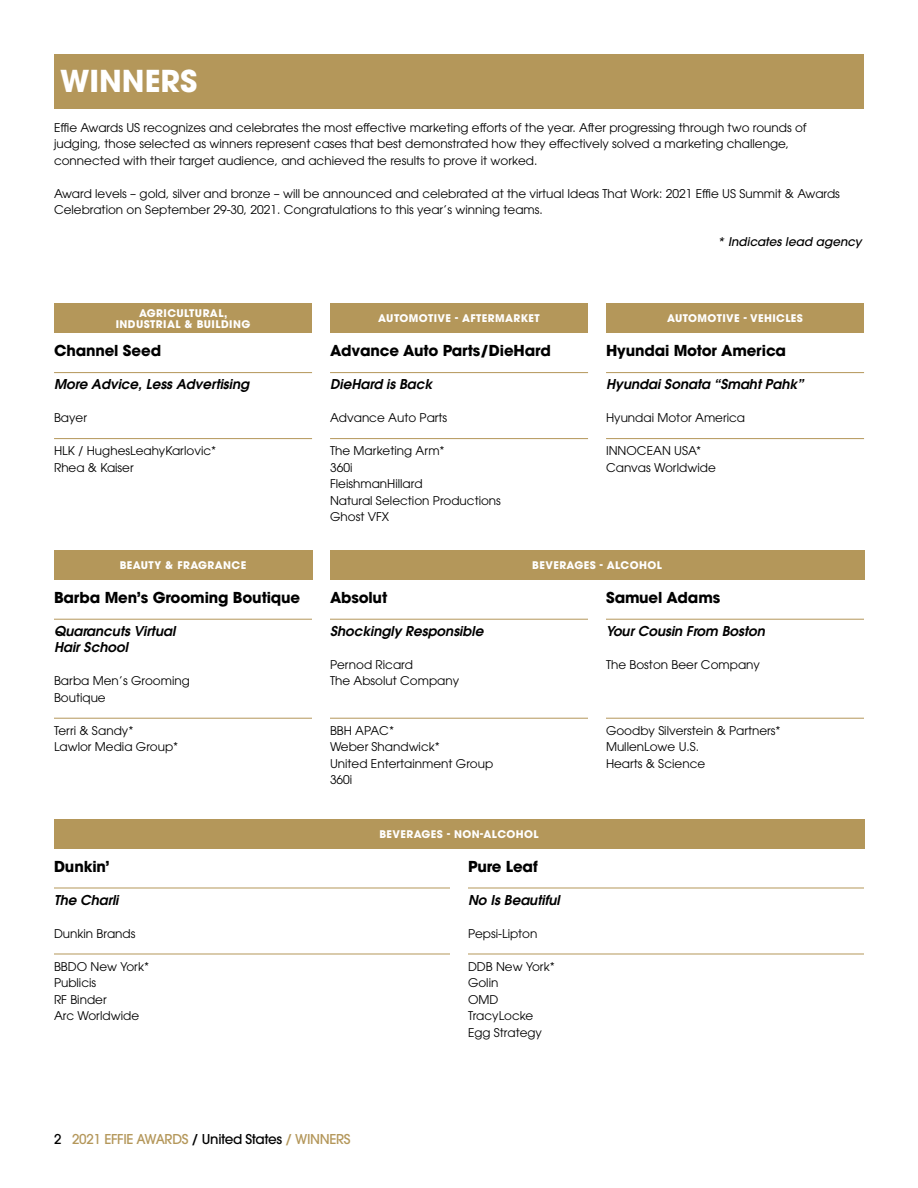
<style>
.page{position:relative;width:918px;height:1188px;background:#fff}
.page>*{position:absolute;margin:0;border:0;box-sizing:border-box;transform-origin:0 0}
.t1{font:700 30px "ITC Avant Garde Std";color:#fff}
.t2{font:700 15px "ITC Avant Garde Std";letter-spacing:-.01em;color:#000}
.t3{font:italic 600 13.5px/16.5px "ITC Avant Garde Std";color:#000}
.t4{font:500 13.5px "ITC Avant Garde Std";letter-spacing:-.025em;color:#b4975a}
.t5{font:12px/16.5px "ITC Avant Garde Std";color:#000}
.t6{font:italic 500 12px "ITC Avant Garde Std";color:#000}
.t7{font:700 10.5px/10.5px "ITC Avant Garde Std";letter-spacing:.04em;color:#fff;text-align:center}
.s1{color:#000}
</style>
<div class="page">
<div style="left:54px;top:303px;width:258px;height:30px;background:#b4975a"></div>
<hr style="left:54px;top:372px;width:258px;height:1px;background:#b4975a">
<hr style="left:54px;top:438px;width:258px;height:1px;background:#b4975a">
<hr style="left:330px;top:372px;width:258px;height:1px;background:#b4975a">
<hr style="left:330px;top:438px;width:258px;height:1px;background:#b4975a">
<hr style="left:606px;top:372px;width:258px;height:1px;background:#b4975a">
<hr style="left:606px;top:438px;width:258px;height:1px;background:#b4975a">
<div style="left:330px;top:303px;width:258px;height:30px;background:#b4975a"></div>
<div style="left:54px;top:54px;width:810px;height:54px;background:#b4975a"></div>
<hr style="left:54px;top:619px;width:258px;height:1px;background:#b4975a">
<hr style="left:54px;top:718px;width:258px;height:1px;background:#b4975a">
<hr style="left:330px;top:619px;width:258px;height:1px;background:#b4975a">
<hr style="left:330px;top:718px;width:258px;height:1px;background:#b4975a">
<hr style="left:606px;top:619px;width:258px;height:1px;background:#b4975a">
<hr style="left:606px;top:718px;width:258px;height:1px;background:#b4975a">
<div style="left:54px;top:550px;width:258px;height:30px;background:#b4975a"></div>
<div style="left:54px;top:819px;width:810px;height:30px;background:#b4975a"></div>
<hr style="left:54px;top:888px;width:396px;height:1px;background:#b4975a">
<hr style="left:54px;top:954px;width:396px;height:1px;background:#b4975a">
<hr style="left:468px;top:888px;width:396px;height:1px;background:#b4975a">
<hr style="left:468px;top:954px;width:396px;height:1px;background:#b4975a">
<div style="left:330px;top:550px;width:534px;height:30px;background:#b4975a"></div>
<div style="left:606px;top:303px;width:258px;height:30px;background:#b4975a"></div>
<h1 class="t1" style="left:60px;top:61px;width:139px">WINNERS</h1>
<p class="t5" style="left:54px;top:119px;width:754px">Effie Awards US recognizes and celebrates the most effective marketing efforts of the year. After progressing through two rounds of judging, those selected as winners represent cases that best demonstrated how they effectively solved a marketing challenge, connected with their target audience, and achieved the results to prove it worked.</p>
<p class="t5" style="left:54px;top:185px;width:787px">Award levels – gold, silver and bronze – will be announced and celebrated at the virtual Ideas That Work: 2021 Effie US Summit &amp; Awards<br>Celebration on September 29-30, 2021. Congratulations to this year’s winning teams.</p>
<p class="t6" style="left:718px;top:234px;width:148px">* Indicates lead agency</p>
<p class="t7" style="left:116px;top:308px;width:136px">AGRICULTURAL,<br>INDUSTRIAL &amp; BUILDING</p>
<p class="t2" style="left:54px;top:341px;width:109px">Channel Seed</p>
<p class="t3" style="left:54px;top:376px;width:197px">More Advice, Less Advertising</p>
<p class="t5" style="left:54px;top:410px;width:34px">Bayer</p>
<p class="t5" style="left:54px;top:443px;width:164px">HLK / HughesLeahyKarlovic*<br>Rhea &amp; Kaiser</p>
<p class="t7" style="left:120px;top:560px;width:128px">BEAUTY &amp; FRAGRANCE</p>
<p class="t2" style="left:54px;top:587px;width:248px">Barba Men’s Grooming Boutique</p>
<p class="t3" style="left:54px;top:623px;width:123px">Quarancuts Virtual<br>Hair School</p>
<p class="t5" style="left:54px;top:673px;width:137px">Barba Men’s Grooming<br>Boutique</p>
<p class="t5" style="left:54px;top:722px;width:126px">Terri &amp; Sandy*<br>Lawlor Media Group*</p>
<p class="t2" style="left:54px;top:856px;width:58px">Dunkin’</p>
<p class="t3" style="left:54px;top:891px;width:66px">The Charli</p>
<p class="t5" style="left:54px;top:925px;width:83px">Dunkin Brands</p>
<p class="t5" style="left:54px;top:958px;width:97px">BBDO New York*<br>Publicis<br>RF Binder<br>Arc Worldwide</p>
<p class="t7" style="left:378px;top:313px;width:163px">AUTOMOTIVE - AFTERMARKET</p>
<p class="t2" style="left:330px;top:341px;width:222px">Advance Auto Parts/DieHard</p>
<p class="t3" style="left:330px;top:376px;width:104px">DieHard is Back</p>
<p class="t5" style="left:330px;top:410px;width:119px">Advance Auto Parts</p>
<p class="t5" style="left:330px;top:443px;width:172px">The Marketing Arm*<br>360i<br>FleishmanHillard<br>Natural Selection Productions<br>Ghost VFX</p>
<p class="t7" style="left:667px;top:313px;width:137px">AUTOMOTIVE - VEHICLES</p>
<p class="t2" style="left:606px;top:341px;width:182px">Hyundai Motor America</p>
<p class="t3" style="left:606px;top:376px;width:199px">Hyundai Sonata “Smaht Pahk”</p>
<p class="t5" style="left:606px;top:410px;width:141px">Hyundai Motor America</p>
<p class="t5" style="left:606px;top:443px;width:111px">INNOCEAN USA*<br>Canvas Worldwide</p>
<p class="t2" style="left:330px;top:587px;width:59px">Absolut</p>
<p class="t3" style="left:330px;top:623px;width:155px">Shockingly Responsible</p>
<p class="t5" style="left:330px;top:656px;width:131px">Pernod Ricard<br>The Absolut Company</p>
<p class="t5" style="left:330px;top:722px;width:165px">BBH APAC*<br>Weber Shandwick*<br>United Entertainment Group<br>360i</p>
<p class="t7" style="left:532px;top:560px;width:131px">BEVERAGES - ALCOHOL</p>
<p class="t2" style="left:606px;top:587px;width:116px">Samuel Adams</p>
<p class="t3" style="left:606px;top:623px;width:160px">Your Cousin From Boston</p>
<p class="t5" style="left:606px;top:656px;width:155px">The Boston Beer Company</p>
<p class="t5" style="left:606px;top:722px;width:176px">Goodby Silverstein &amp; Partners*<br>MullenLowe U.S.<br>Hearts &amp; Science</p>
<p class="t7" style="left:379px;top:829px;width:161px">BEVERAGES - NON-ALCOHOL</p>
<p class="t2" style="left:468px;top:856px;width:71px">Pure Leaf</p>
<p class="t3" style="left:468px;top:891px;width:93px">No Is Beautiful</p>
<p class="t5" style="left:468px;top:925px;width:71px">Pepsi-Lipton</p>
<p class="t5" style="left:468px;top:958px;width:88px">DDB New York*<br>Golin<br>OMD<br>TracyLocke<br>Egg Strategy</p>
<p class="t4" style="left:54px;top:1131px;width:298px"><span class="s1">2</span> 2021 EFFIE AWARDS <span class="s1">/ United States</span> / WINNERS</p>
</div>
